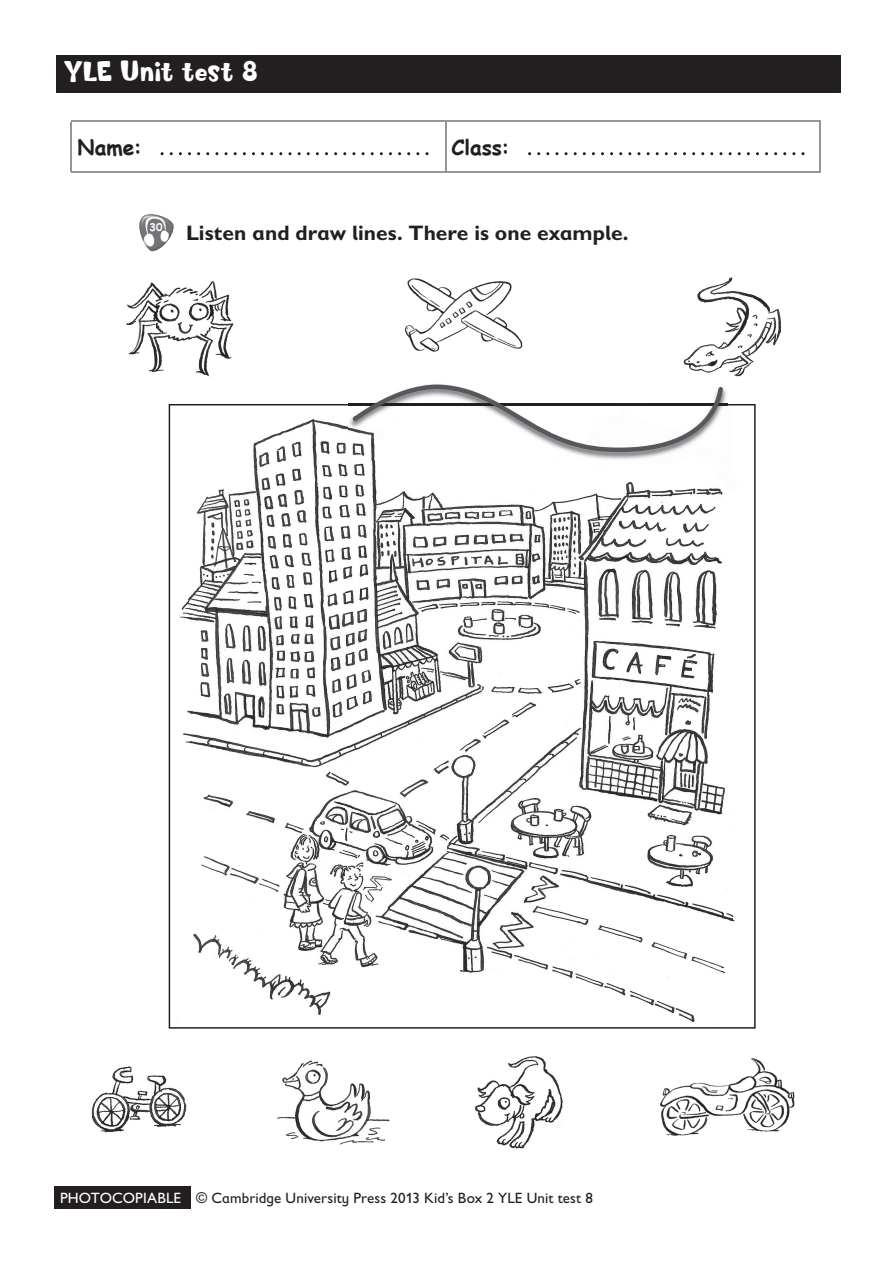
<style>
.page{position:relative;width:893px;height:1263px;background:#fff}
.page>*{position:absolute;margin:0;border:0;box-sizing:border-box;transform-origin:0 0}
.t1{font:27px "Softie";letter-spacing:-.01em;color:#fff}
.t2{font:700 21px "Gill Sans Infant Std";color:#231f20}
.t3{font:700 21px "Comic Sans MS";color:#231f20}
.t4{font:15px "Gill Sans Infant Std";letter-spacing:.01em;color:#231f20}
.t5{font:700 10.5px "Comic Sans MS";color:#fff}
.s1{color:#fff}
</style>
<div class="page">
<div style="left:56px;top:55px;width:785px;height:38px;background:#231f20"></div>
<img style="left:139px;top:214px;width:35px;height:38px">
<svg style="left:169px;top:404px;width:587px;height:625px"></svg>
<img style="left:126px;top:281px;width:108px;height:96px">
<img style="left:91px;top:1065px;width:96px;height:68px">
<img style="left:404px;top:278px;width:119px;height:74px">
<img style="left:277px;top:1060px;width:113px;height:85px">
<img style="left:683px;top:277px;width:98px;height:100px">
<img style="left:474px;top:1056px;width:89px;height:93px">
<img style="left:660px;top:1058px;width:135px;height:78px">
<hr style="left:71px;top:121px;width:375px;height:1px;background:#939598">
<hr style="left:71px;top:122px;width:1px;height:50px;background:#939598">
<hr style="left:446px;top:121px;width:375px;height:1px;background:#939598">
<hr style="left:445px;top:122px;width:1px;height:50px;background:#939598">
<hr style="left:819px;top:122px;width:2px;height:50px;background:#939598">
<hr style="left:71px;top:172px;width:375px;height:1px;background:#939598">
<hr style="left:446px;top:172px;width:375px;height:1px;background:#939598">
<svg style="left:161px;top:152px;width:267px;height:3px"></svg>
<svg style="left:528px;top:152px;width:276px;height:3px"></svg>
<div style="left:54px;top:1187px;width:136px;height:22px;background:#231f20"></div>
<img style="left:348px;top:384px;width:380px;height:77px">
<img style="left:348px;top:404px;width:380px;height:2px">
<svg style="left:353px;top:385px;width:370px;height:67px"></svg>
<h1 class="t1" style="left:64px;top:54px;width:196px">YLE Unit test 8</h1>
<h2 class="t3" style="left:77px;top:132px;width:66px">Name:</h2>
<h2 class="t3" style="left:452px;top:132px;width:60px">Class:</h2>
<p class="t5" style="left:149px;top:220px;width:15px">30</p>
<h2 class="t2" style="left:186px;top:220px;width:444px">Listen and draw lines. There is one example.</h2>
<p class="t4" style="left:60px;top:1189px;width:534px"><span class="s1">PHOTOCOPIABLE</span> © Cambridge University Press 2013 Kid’s Box 2 YLE Unit test 8</p>
</div>
